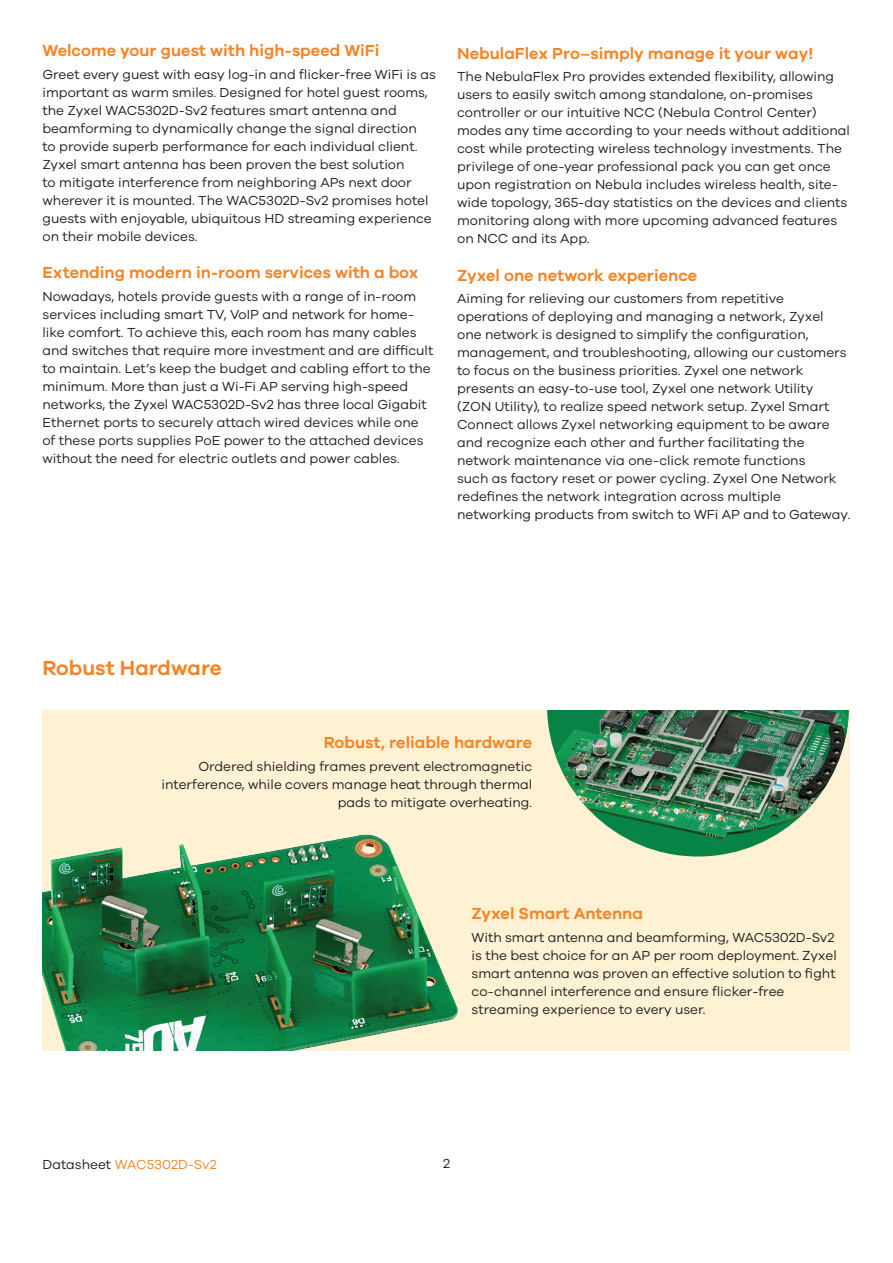
<style>
.page{position:relative;width:893px;height:1263px;background:#fff}
.page>*{position:absolute;margin:0;border:0;box-sizing:border-box;transform-origin:0 0}
.t1{font:600 21px "Galano Grotesque";color:#f58427}
.t2{font:600 16.5px "Galano Grotesque";color:#f58427}
.brand_2_0_intro_bene{font:13.5px/18px "Galano Grotesque";color:#231f20}
.t3{font:13.5px "Galano Grotesque";color:#f58427}
.s1{color:#231f20}
</style>
<div class="page">
<div style="left:43px;top:710px;width:807px;height:340px;background:#fff1d4"></div>
<img style="left:43px;top:834px;width:415px;height:216px">
<img style="left:547px;top:710px;width:302px;height:146px">
<p class="t2" style="left:43px;top:41px;width:338px">Welcome your guest with high-speed WiFi</p>
<p class="brand_2_0_intro_bene" style="left:43px;top:65px;width:395px">Greet every guest with easy log-in and flicker-free WiFi is as important as warm smiles. Designed for hotel guest rooms, the Zyxel WAC5302D-Sv2 features smart antenna and beamforming to dynamically change the signal direction<br>to provide superb performance for each individual client.<br>Zyxel smart antenna has been proven the best solution<br>to mitigate interference from neighboring APs next door wherever it is mounted. The WAC5302D-Sv2 promises hotel guests with enjoyable, ubiquitous HD streaming experience on their mobile devices.</p>
<p class="t2" style="left:43px;top:263px;width:378px">Extending modern in-room services with a box</p>
<p class="brand_2_0_intro_bene" style="left:43px;top:287px;width:392px">Nowadays, hotels provide guests with a range of in-room services including smart TV, VoIP and network for home&shy;like comfort. To achieve this, each room has many cables and switches that require more investment and are difficult to maintain. Let’s keep the budget and cabling effort to the minimum. More than just a Wi-Fi AP serving high-speed networks, the Zyxel WAC5302D-Sv2 has three local Gigabit Ethernet ports to securely attach wired devices while one of these ports supplies PoE power to the attached devices without the need for electric outlets and power cables.</p>
<p class="t2" style="left:457px;top:43px;width:357px">NebulaFlex Pro–simply manage it your way!</p>
<p class="brand_2_0_intro_bene" style="left:457px;top:67px;width:394px">The NebulaFlex Pro provides extended flexibility, allowing users to easily switch among standalone, on-promises controller or our intuitive NCC (Nebula Control Center) modes any time according to your needs without additional cost while protecting wireless technology investments. The privilege of one-year professional pack you can get once upon registration on Nebula includes wireless health, site&shy;wide topology, 365-day statistics on the devices and clients monitoring along with more upcoming advanced features on NCC and its App.</p>
<p class="t2" style="left:457px;top:265px;width:242px">Zyxel one network experience</p>
<p class="brand_2_0_intro_bene" style="left:457px;top:289px;width:395px">Aiming for relieving our customers from repetitive operations of deploying and managing a network, Zyxel one network is designed to simplify the configuration, management, and troubleshooting, allowing our customers to focus on the business priorities. Zyxel one network presents an easy-to-use tool, Zyxel one network Utility (ZON Utility), to realize speed network setup. Zyxel Smart Connect allows Zyxel networking equipment to be aware and recognize each other and further facilitating the network maintenance via one-click remote functions<br>such as factory reset or power cycling. Zyxel One Network redefines the network integration across multiple networking products from switch to WFi AP and to Gateway.</p>
<p class="t1" style="left:43px;top:655px;width:181px">Robust Hardware</p>
<p class="t2" style="left:324px;top:733px;width:210px">Robust, reliable hardware</p>
<p class="brand_2_0_intro_bene" style="left:162px;top:757px;width:372px;text-align:right">Ordered shielding frames prevent electromagnetic interference, while covers manage heat through thermal pads to mitigate overheating.</p>
<p class="t2" style="left:472px;top:904px;width:173px">Zyxel Smart Antenna</p>
<p class="brand_2_0_intro_bene" style="left:472px;top:927px;width:367px">With smart antenna and beamforming, WAC5302D-Sv2 is the best choice for an AP per room deployment. Zyxel smart antenna was proven an effective solution to fight</p>
<p class="brand_2_0_intro_bene" style="left:472px;top:981px;width:314px">co-channel interference and ensure flicker-free</p>
<p class="brand_2_0_intro_bene" style="left:472px;top:999px;width:235px">streaming experience to every user.</p>
<p class="t3" style="left:43px;top:1156px;width:176px"><span class="s1">Datasheet</span> WAC5302D-Sv2</p>
<p class="brand_2_0_intro_bene" style="left:443px;top:1154px;width:8px">2</p>
</div>
